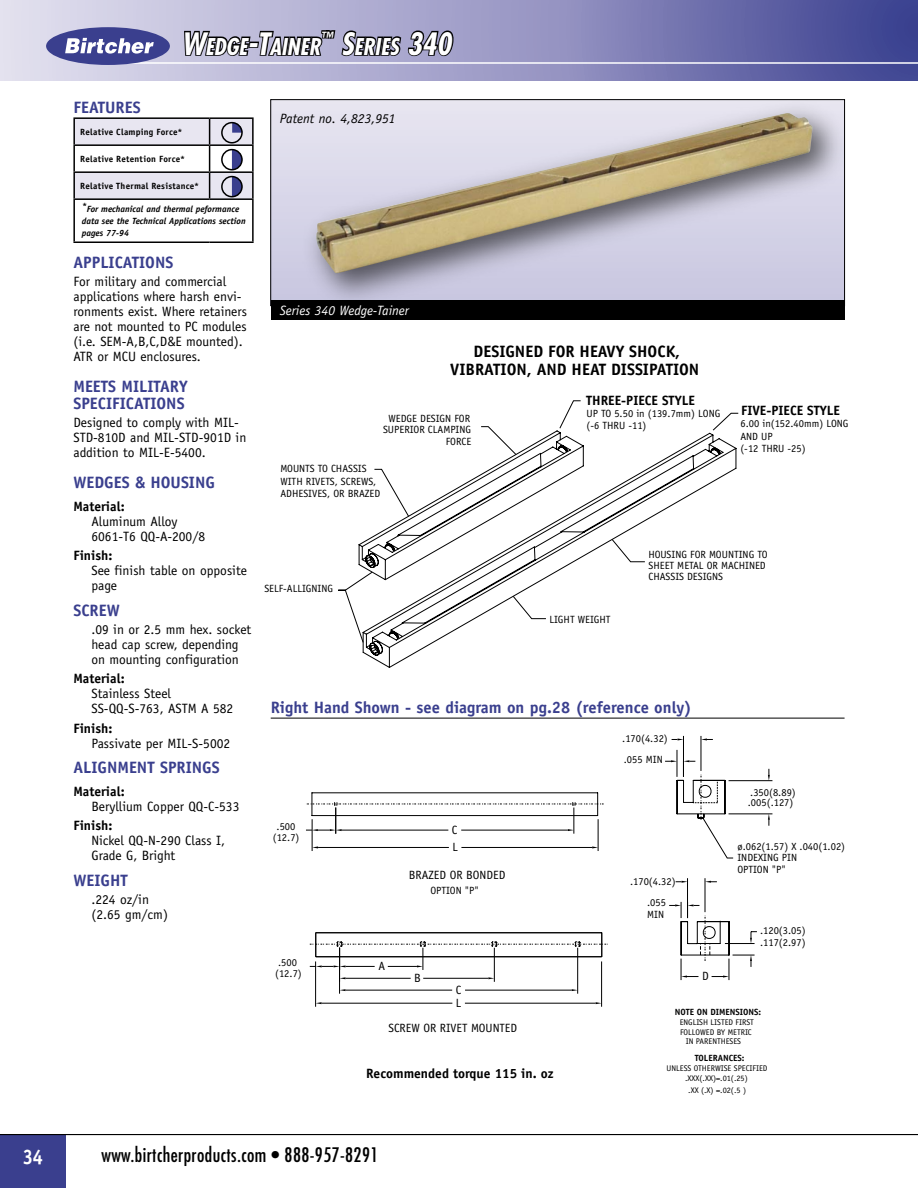
<style>
.page{position:relative;width:918px;height:1188px;background:#fff}
.page>*{position:absolute;margin:0;border:0;box-sizing:border-box;transform-origin:0 0}
.t1{font:italic 700 condensed 22.5px "Futura";color:#fff}
.t2{font:700 21px "Officina Sans";color:#fff;scale:.9 1}
.CAP_SUBHEADS_GREEN{font:condensed 19.5px "Futura";letter-spacing:.02em;color:#000}
.CAP_SUBHEADS{font:700 16.5px/16.5px "Officina Sans";color:#3a3f8e}
.t3{font:700 16.5px/18.3px "Officina Sans";color:#000;text-align:center}
.Features{font:13.5px/15px "Officina Sans";color:#000}
.Text{font:13.5px/15px "Officina Sans";color:#000}
.Subheads_zero_after{font:700 13.5px "Officina Sans";color:#000}
.Photo_captions{font:italic 13.5px "Officina Sans";color:#fff}
.Photo_captions-2{font:italic 13.5px "Officina Sans";color:#000}
.t4{font:12px "Officina Sans";color:#000}
.t5{font:10.5px/12.6px "Officina Sans";color:#000}
.Features-2{font:italic 700 9px/12px "Officina Sans";color:#000}
.Text-2{font:700 9px "Officina Sans";letter-spacing:.025em;color:#000}
.Text-3{font:700 9px "Officina Sans";color:#000}
.t6{font:8.25px/9px "Officina Sans";color:#000}
.s1{font-size:30px}
</style>
<div class="page">
<div style="left:0;top:1134px;width:66px;height:54px;background:#3a3f8e"></div>
<svg style="left:0;top:0;width:917px;height:81px;background:#7f7fb5"></svg>
<hr style="left:108px;top:62px;width:810px;height:2px;background:#fff">
<div style="left:46px;top:27px;width:124px;height:38px;background:#3a3f8e;border-radius:50%"></div>
<hr style="left:0;top:1134px;width:918px;height:1px;background:#000">
<hr style="left:917px;top:0;width:1px;height:81px;background:#3b4290">
<hr style="left:73px;top:200px;width:2px;height:42px;background:#000">
<hr style="left:252px;top:200px;width:2px;height:42px;background:#000">
<hr style="left:73px;top:242px;width:137px;height:1px;background:#000">
<hr style="left:210px;top:242px;width:44px;height:1px;background:#000">
<svg style="left:358px;top:430px;width:379px;height:238px"></svg>
<svg style="left:559px;top:400px;width:22px;height:29px"></svg>
<svg style="left:712px;top:413px;width:27px;height:18px"></svg>
<svg style="left:512px;top:595px;width:35px;height:24px"></svg>
<svg style="left:338px;top:571px;width:35px;height:72px"></svg>
<svg style="left:374px;top:426px;width:143px;height:91px"></svg>
<svg style="left:611px;top:539px;width:34px;height:23px"></svg>
<svg style="left:672px;top:738px;width:11px;height:2px"></svg>
<svg style="left:702px;top:738px;width:11px;height:2px"></svg>
<hr style="left:683px;top:736px;width:1px;height:41px;background:#000">
<hr style="left:701px;top:736px;width:1px;height:35px;background:#000">
<svg style="left:665px;top:750px;width:108px;height:230px"></svg>
<hr style="left:316px;top:932px;width:286px;height:1px;background:#000">
<hr style="left:312px;top:792px;width:286px;height:1px;background:#000">
<svg style="left:340px;top:977px;width:6px;height:2px"></svg>
<hr style="left:423px;top:978px;width:65px;height:1px;background:#000">
<hr style="left:346px;top:978px;width:65px;height:1px;background:#000">
<hr style="left:494px;top:948px;width:1px;height:34px;background:#000">
<svg style="left:340px;top:989px;width:6px;height:2px"></svg>
<hr style="left:465px;top:990px;width:107px;height:1px;background:#000">
<hr style="left:346px;top:990px;width:106px;height:1px;background:#000">
<hr style="left:577px;top:948px;width:1px;height:46px;background:#000">
<hr style="left:339px;top:948px;width:1px;height:46px;background:#000">
<svg style="left:310px;top:933px;width:298px;height:37px"></svg>
<svg style="left:306px;top:793px;width:298px;height:41px"></svg>
<svg style="left:316px;top:1002px;width:6px;height:2px"></svg>
<hr style="left:465px;top:1003px;width:131px;height:1px;background:#000">
<hr style="left:322px;top:1003px;width:130px;height:1px;background:#000">
<hr style="left:601px;top:961px;width:1px;height:46px;background:#000">
<hr style="left:315px;top:961px;width:1px;height:46px;background:#000">
<hr style="left:461px;top:847px;width:131px;height:1px;background:#000">
<hr style="left:318px;top:847px;width:131px;height:1px;background:#000">
<hr style="left:598px;top:819px;width:1px;height:32px;background:#000">
<hr style="left:312px;top:819px;width:1px;height:32px;background:#000">
<div style="left:299px;top:100px;width:546px;height:206px;background:#000;opacity:.6"></div>
<img style="left:316px;top:113px;width:497px;height:161px">
<div style="left:271px;top:300px;width:574px;height:20px;background:#000"></div>
<hr style="left:271px;top:718px;width:574px;height:1px;background:#000">
<svg style="left:65px;top:0;width:390px;height:221px"></svg>
<div style="left:221px;top:149px;width:22px;height:21px;border:2px solid #000;border-radius:50%"></div>
<p class="CAP_SUBHEADS" style="left:73px;top:99px;width:69px">FEATURES</p>
<p class="t1" style="left:181px;top:32px;width:271px"><span class="s1">W</span>EDGE<span class="s1">-T</span>AINER<sup>™</sup> <span class="s1">S</span>ERIES <span class="s1">340</span></p>
<p class="Photo_captions-2" style="left:280px;top:110px;width:118px">Patent no. 4,823,951</p>
<p class="Text-2" style="left:80px;top:127px;width:104px">Relative Clamping Force*</p>
<p class="Text-2" style="left:80px;top:154px;width:106px">Relative Retention Force*</p>
<p class="Text-2" style="left:80px;top:181px;width:121px">Relative Thermal Resistance*</p>
<p class="Features-2" style="left:82px;top:203px;width:166px">*For mechanical and thermal peformance data see the Technical Applications section pages 77-94</p>
<p class="CAP_SUBHEADS" style="left:73px;top:254px;width:101px">APPLICATIONS</p>
<p class="Text" style="left:73px;top:274px;width:175px">For military and commercial applications where harsh envi&shy;ronments exist. Where retainers are not mounted to PC modules (i.e. SEM-A,B,C,D&amp;E mounted).<br>ATR or MCU enclosures.</p>
<p class="CAP_SUBHEADS" style="left:73px;top:378px;width:116px">MEETS MILITARY<br>SPECIFICATIONS</p>
<p class="Text" style="left:73px;top:415px;width:174px">Designed to comply with MIL-<br>STD-810D and MIL-STD-901D in addition to MIL-E-5400.</p>
<p class="CAP_SUBHEADS" style="left:73px;top:474px;width:143px">WEDGES &amp; HOUSING</p>
<p class="Subheads_zero_after" style="left:73px;top:498px;width:53px">Material:</p>
<p class="Features" style="left:91px;top:514px;width:115px">Aluminum Alloy<br>6061-T6 QQ-A-200/8</p>
<p class="Subheads_zero_after" style="left:73px;top:547px;width:41px">Finish:</p>
<p class="Features" style="left:91px;top:563px;width:157px">See finish table on opposite page</p>
<p class="CAP_SUBHEADS" style="left:73px;top:602px;width:48px">SCREW</p>
<p class="Features" style="left:91px;top:622px;width:161px">.09 in or 2.5 mm hex. socket head cap screw, depending on mounting configuration</p>
<p class="Subheads_zero_after" style="left:73px;top:670px;width:53px">Material:</p>
<p class="Features" style="left:91px;top:686px;width:143px">Stainless Steel<br>SS-QQ-S-763, ASTM A 582</p>
<p class="Subheads_zero_after" style="left:73px;top:720px;width:41px">Finish:</p>
<p class="Features" style="left:91px;top:736px;width:140px">Passivate per MIL-S-5002</p>
<p class="CAP_SUBHEADS" style="left:73px;top:759px;width:148px">ALIGNMENT SPRINGS</p>
<p class="Subheads_zero_after" style="left:73px;top:783px;width:53px">Material:</p>
<p class="Features" style="left:91px;top:799px;width:150px">Beryllium Copper QQ-C-533</p>
<p class="Subheads_zero_after" style="left:73px;top:817px;width:41px">Finish:</p>
<p class="Features" style="left:91px;top:833px;width:135px">Nickel QQ-N-290 Class I,<br>Grade G, Bright</p>
<p class="CAP_SUBHEADS" style="left:73px;top:872px;width:56px">WEIGHT</p>
<p class="Features" style="left:91px;top:892px;width:59px">.224 oz/in</p>
<p class="Features" style="left:91px;top:907px;width:78px">(2.65 gm/cm)</p>
<p class="Photo_captions" style="left:280px;top:303px;width:131px">Series 340 Wedge-Tainer</p>
<p class="t3" style="left:450px;top:342px;width:251px">DESIGNED FOR HEAVY SHOCK,<br>VIBRATION, AND HEAT DISSIPATION</p>
<p class="Subheads_zero_after" style="left:586px;top:392px;width:110px">THREE-PIECE STYLE</p>
<p class="t5" style="left:586px;top:407px;width:135px">UP TO 5.50 in (139.7mm) LONG (-6 THRU -11)</p>
<p class="Subheads_zero_after" style="left:741px;top:402px;width:100px">FIVE-PIECE STYLE</p>
<p class="t5" style="left:383px;top:412px;width:90px;line-height:11.6px;text-align:right">WEDGE DESIGN FOR<br>SUPERIOR CLAMPING<br>FORCE</p>
<p class="t5" style="left:740px;top:417px;width:110px">6.00 in(152.40mm) LONG<br>AND UP<br>(-12 THRU -25)</p>
<p class="t5" style="left:280px;top:462px;width:102px">MOUNTS TO CHASSIS<br>WITH RIVETS, SCREWS,<br>ADHESIVES, OR BRAZED</p>
<p class="t5" style="left:264px;top:582px;width:70px">SELF-ALLIGNING</p>
<p class="t5" style="left:550px;top:613px;width:63px">LIGHT WEIGHT</p>
<p class="t5" style="left:648px;top:549px;width:121px;line-height:10.6px">HOUSING FOR MOUNTING TO<br>SHEET METAL OR MACHINED<br>CHASSIS DESIGNS</p>
<p class="CAP_SUBHEADS" style="left:271px;top:699px;width:423px">Right Hand Shown - see diagram on pg.28 (reference only)</p>
<p class="t5" style="left:622px;top:732px;width:47px">.170(4.32)</p>
<p class="t5" style="left:273px;top:821px;width:28px;line-height:10.9px;text-align:center">.500 (12.7)</p>
<p class="t4" style="left:452px;top:822px;width:7px">C</p>
<p class="t4" style="left:409px;top:868px;width:98px">BRAZED OR BONDED</p>
<p class="t4" style="left:452px;top:840px;width:7px">L</p>
<p class="t5" style="left:275px;top:957px;width:28px;line-height:10.9px">.500 (12.7)</p>
<p class="t4" style="left:379px;top:959px;width:8px">A</p>
<p class="t5" style="left:430px;top:884px;width:50px">OPTION "P"</p>
<p class="t4" style="left:414px;top:971px;width:8px">B</p>
<p class="t4" style="left:456px;top:983px;width:7px">C</p>
<p class="t4" style="left:456px;top:996px;width:7px">L</p>
<p class="t4" style="left:388px;top:1021px;width:130px">SCREW OR RIVET MOUNTED</p>
<p class="Subheads_zero_after" style="left:366px;top:1065px;width:189px">Recommended torque 115 in. oz</p>
<p class="t5" style="left:624px;top:753px;width:40px">.055 MIN</p>
<p class="t5" style="left:630px;top:875px;width:47px">.170(4.32)</p>
<p class="t5" style="left:647px;top:896px;width:20px">.055<br>MIN</p>
<p class="t4" style="left:702px;top:969px;width:8px">D</p>
<p class="t5" style="left:748px;top:787px;width:49px;line-height:10.2px">.350(8.89) .005(.127)</p>
<p class="t5" style="left:737px;top:840px;width:109px;line-height:11.7px">ø.062(1.57) X .040(1.02)<br>INDEXING PIN<br>OPTION "P"</p>
<p class="t5" style="left:760px;top:924px;width:47px">.120(3.05) .117(2.97)</p>
<p class="Text-3" style="left:675px;top:1006px;width:88px">NOTE ON DIMENSIONS:</p>
<p class="t6" style="left:680px;top:1018px;width:76px">ENGLISH LISTED FIRST</p>
<p class="t6" style="left:686px;top:1027px;width:68px;text-indent:-6px">FOLLOWED BY METRIC<br>IN PARENTHESES</p>
<p class="Text-3" style="left:695px;top:1052px;width:51px">TOLERANCES:</p>
<p class="t6" style="left:667px;top:1064px;width:102px">UNLESS OTHERWISE SPECIFIED</p>
<p class="t6" style="left:685px;top:1074px;width:64px">.XXX(.XX)=.01(.25)</p>
<p class="t6" style="left:688px;top:1086px;width:59px">.XX (.X) =.02(.5 )</p>
<p class="t2" style="left:23px;top:1144px;width:24px">34</p>
<p class="CAP_SUBHEADS_GREEN" style="left:101px;top:1143px;width:279px">www.birtcherproducts.com • 888-957-8291</p>
</div>
